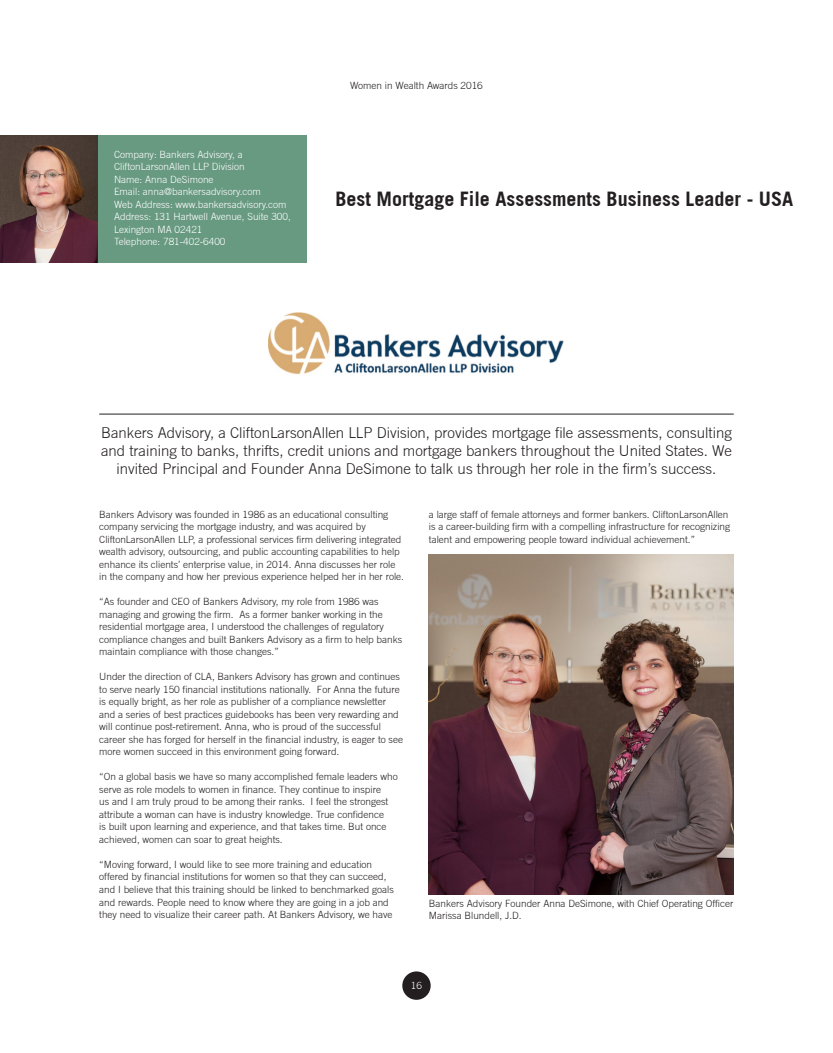
<style>
.page{position:relative;width:833px;height:1053px;background:#fff}
.page>*{position:absolute;margin:0;border:0;box-sizing:border-box;transform-origin:0 0}
.t1{font:700 20px "Trade Gothic";color:#231f20}
.t2{font:300 15px/18px "Trade Gothic";color:#231f20;text-align:center}
.t3{font:300 10px/12.5px "Trade Gothic";color:#231f20}
.t4{font:300 10px/12.5px "Trade Gothic";color:#fff}
</style>
<div class="page">
<div style="left:402px;top:971px;width:29px;height:28px;background:#231f20;border-radius:50%"></div>
<hr style="left:99px;top:414px;width:634px;height:1px;background:#231f20">
<img style="left:268px;top:312px;width:296px;height:63px">
<div style="left:98px;top:135px;width:208px;height:127px;background:#689981"></div>
<img style="left:0;top:135px;width:98px;height:127px">
<img style="left:429px;top:555px;width:304px;height:339px">
<p class="t4" style="left:114px;top:148px;width:132px">Company: Bankers Advisory, a<br>CliftonLarsonAllen LLP Division</p>
<p class="t4" style="left:114px;top:173px;width:101px">Name: Anna DeSimone</p>
<p class="t4" style="left:114px;top:185px;width:148px">Email: anna@bankersadvisory.com</p>
<p class="t4" style="left:114px;top:198px;width:174px">Web Address: www.bankersadvisory.com</p>
<p class="t4" style="left:114px;top:210px;width:178px">Address: 131 Hartwell Avenue, Suite 300,<br>Lexington MA 02421</p>
<p class="t4" style="left:114px;top:235px;width:113px">Telephone: 781-402-6400</p>
<p class="t3" style="left:350px;top:79px;width:134px">Women in Wealth Awards 2016</p>
<p class="t1" style="left:335px;top:186px;width:459px">Best Mortgage File Assessments Business Leader - USA</p>
<p class="t2" style="left:101px;top:423px;width:632px">Bankers Advisory, a CliftonLarsonAllen LLP Division, provides mortgage file assessments, consulting and training to banks, thrifts, credit unions and mortgage bankers throughout the United States. We invited Principal and Founder Anna DeSimone to talk us through her role in the firm’s success.</p>
<p class="t3" style="left:99px;top:508px;width:306px">Bankers Advisory was founded in 1986 as an educational consulting company servicing the mortgage industry, and was acquired by CliftonLarsonAllen LLP, a professional services firm delivering integrated wealth advisory, outsourcing, and public accounting capabilities to help enhance its clients’ enterprise value, in 2014. Anna discusses her role in the company and how her previous experience helped her in her role.</p>
<p class="t3" style="left:99px;top:595px;width:304px">“As founder and CEO of Bankers Advisory, my role from 1986 was managing and growing the firm. As a former banker working in the residential mortgage area, I understood the challenges of regulatory compliance changes and built Bankers Advisory as a firm to help banks maintain compliance with those changes.”</p>
<p class="t3" style="left:99px;top:670px;width:305px">Under the direction of CLA, Bankers Advisory has grown and continues to serve nearly 150 financial institutions nationally. For Anna the future is equally bright, as her role as publisher of a compliance newsletter and a series of best practices guidebooks has been very rewarding and will continue post-retirement. Anna, who is proud of the successful career she has forged for herself in the financial industry, is eager to see more women succeed in this environment going forward.</p>
<p class="t3" style="left:99px;top:770px;width:300px">“On a global basis we have so many accomplished female leaders who serve as role models to women in finance. They continue to inspire<br>us and I am truly proud to be among their ranks. I feel the strongest attribute a woman can have is industry knowledge. True confidence<br>is built upon learning and experience, and that takes time. But once achieved, women can soar to great heights.</p>
<p class="t3" style="left:99px;top:858px;width:296px">“Moving forward, I would like to see more training and education offered by financial institutions for women so that they can succeed, and I believe that this training should be linked to benchmarked goals and rewards. People need to know where they are going in a job and they need to visualize their career path. At Bankers Advisory, we have</p>
<p class="t3" style="left:429px;top:508px;width:303px">a large staff of female attorneys and former bankers. CliftonLarsonAllen is a career-building firm with a compelling infrastructure for recognizing talent and empowering people toward individual achievement.”</p>
<p class="t3" style="left:429px;top:897px;width:306px;line-height:12px">Bankers Advisory Founder Anna DeSimone, with Chief Operating Officer<br>Marissa Blundell, J.D.</p>
<p class="t4" style="left:411px;top:979px;width:13px">16</p>
</div>
